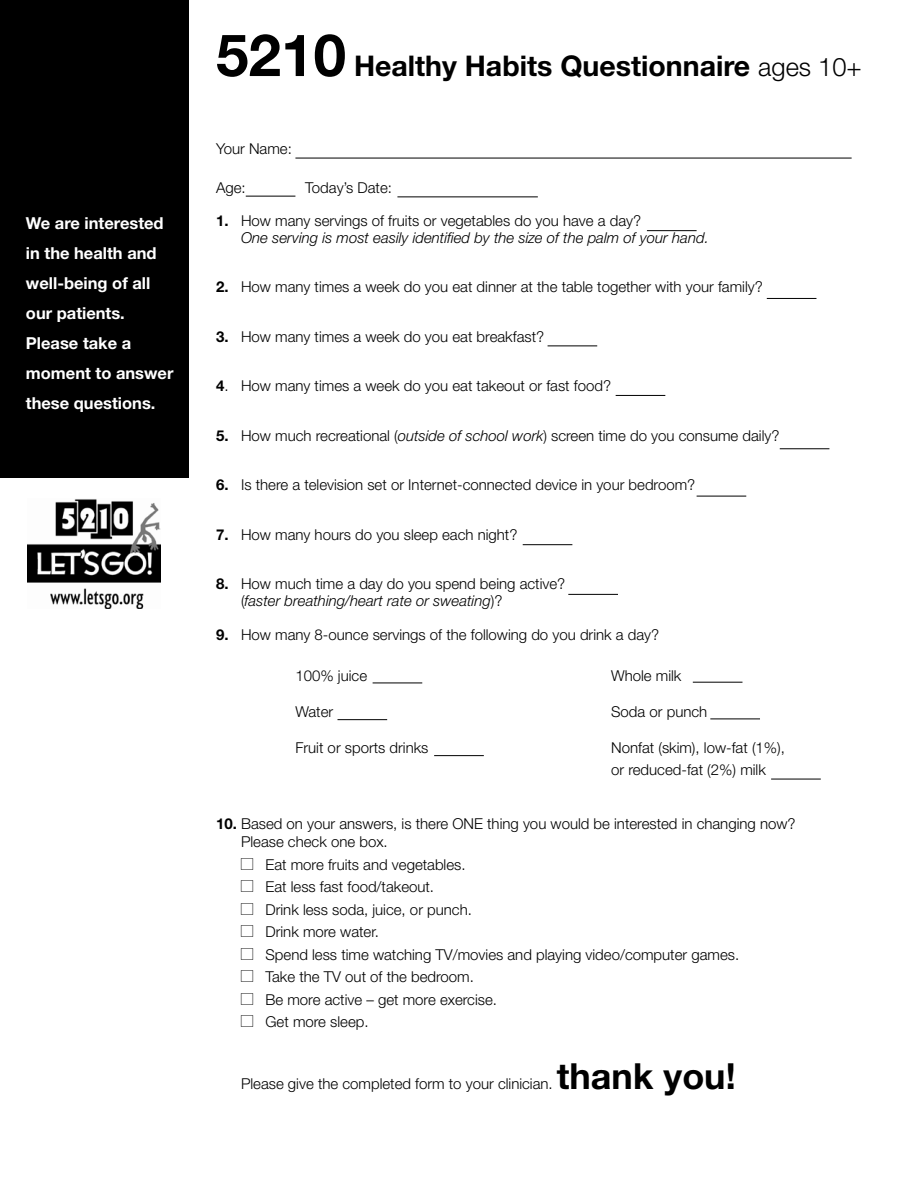
<style>
.page{position:relative;width:918px;height:1188px;background:#fff}
.page>*{position:absolute;margin:0;border:0;box-sizing:border-box;transform-origin:0 0}
.t1{font:700 36px "Helvetica Neue";color:#000}
.t2{font:700 28.5px "Helvetica Neue";color:#000}
.t3{font:700 16.5px/30px "Helvetica Neue";color:#fff}
.t4{font:300 15px/22.5px "Helvetica Neue";color:#000}
.t5{font:italic 300 15px/16.5px "Helvetica Neue";color:#000}
.s1{font-size:58.5px}
.s2{font-weight:300;font-size:25.5px}
.s3{font-weight:700;font-style:normal}
.s4{font-style:normal}
.s5{font-weight:700}
.s6{font-style:italic}
.s7{font-family:"Carta";font-weight:400}
</style>
<div class="page">
<div style="left:0;top:0;width:189px;height:477px;background:#000"></div>
<img style="left:27px;top:499px;width:134px;height:109px">
<hr style="left:373px;top:683px;width:49px;height:1px;background:#000">
<hr style="left:647px;top:230px;width:50px;height:1px;background:#000">
<hr style="left:246px;top:196px;width:49px;height:1px;background:#000">
<hr style="left:397px;top:197px;width:141px;height:1px;background:#000">
<hr style="left:767px;top:298px;width:49px;height:1px;background:#000">
<hr style="left:548px;top:346px;width:49px;height:1px;background:#000">
<hr style="left:616px;top:395px;width:49px;height:1px;background:#000">
<hr style="left:780px;top:448px;width:49px;height:1px;background:#000">
<hr style="left:697px;top:496px;width:49px;height:1px;background:#000">
<hr style="left:523px;top:544px;width:49px;height:1px;background:#000">
<hr style="left:568px;top:594px;width:50px;height:1px;background:#000">
<hr style="left:338px;top:719px;width:49px;height:1px;background:#000">
<hr style="left:434px;top:755px;width:50px;height:1px;background:#000">
<hr style="left:693px;top:682px;width:50px;height:1px;background:#000">
<hr style="left:710px;top:719px;width:50px;height:1px;background:#000">
<hr style="left:771px;top:779px;width:50px;height:1px;background:#000">
<hr style="left:295px;top:158px;width:557px;height:1px;background:#000">
<p class="t3" style="left:26px;top:207px;width:149px">We are interested in the health and well-being of all our patients.<br>Please take a moment to answer these questions.</p>
<h2 class="t2" style="left:216px;top:48px;width:647px"><span class="s1">5210</span> Healthy Habits Questionnaire <span class="s2">ages 10+</span></h2>
<p class="t4" style="left:216px;top:137px;width:77px">Your Name:</p>
<p class="t4" style="left:216px;top:176px;width:31px">Age:</p>
<p class="t4" style="left:305px;top:176px;width:88px">Today’s Date:</p>
<p class="t5" style="left:241px;top:213px;width:469px;text-indent:-25px"><span class="s3">1.</span> <span class="s4">How many servings of fruits or vegetables do you have a day?<br></span>One serving is most easily identified by the size of the palm of your hand.</p>
<p class="t4" style="left:216px;top:275px;width:548px"><span class="s5">2.</span> How many times a week do you eat dinner at the table together with your family?</p>
<p class="t4" style="left:216px;top:325px;width:330px"><span class="s5">3.</span> How many times a week do you eat breakfast?</p>
<p class="t4" style="left:216px;top:374px;width:397px"><span class="s5">4</span>. How many times a week do you eat takeout or fast food?</p>
<p class="t4" style="left:216px;top:424px;width:565px"><span class="s5">5.</span> How much recreational (<span class="s6">outside of school work</span>) screen time do you consume daily?</p>
<p class="t4" style="left:216px;top:473px;width:481px"><span class="s5">6.</span> Is there a television set or Internet-connected device in your bedroom?</p>
<p class="t4" style="left:216px;top:523px;width:303px"><span class="s5">7.</span> How many hours do you sleep each night?</p>
<p class="t4" style="left:241px;top:575px;width:326px;line-height:16.5px;text-indent:-25px"><span class="s5">8.</span> How much time a day do you spend being active? (<span class="s6">faster breathing/heart rate or sweating</span>)?</p>
<p class="t4" style="left:216px;top:623px;width:445px"><span class="s5">9.</span> How many 8-ounce servings of the following do you drink a day?</p>
<p class="t4" style="left:295px;top:664px;width:73px">100% juice</p>
<p class="t4" style="left:295px;top:700px;width:39px">Water</p>
<p class="t4" style="left:295px;top:736px;width:135px">Fruit or sports drinks</p>
<p class="t4" style="left:611px;top:664px;width:72px">Whole milk</p>
<p class="t4" style="left:611px;top:700px;width:98px">Soda or punch</p>
<p class="t4" style="left:611px;top:736px;width:175px">Nonfat (skim), low-fat (1%), or reduced-fat (2%) milk</p>
<p class="t4" style="left:241px;top:815px;width:556px;line-height:18px;text-indent:-25px"><span class="s5">10.</span> Based on your answers, is there ONE thing you would be interested in changing now?<br>Please check one box.</p>
<p class="t4" style="left:241px;top:853px;width:500px"><span class="s7">l</span> Eat more fruits and vegetables.<br><span class="s7">l</span> Eat less fast food/takeout.<br><span class="s7">l</span> Drink less soda, juice, or punch.<br><span class="s7">l</span> Drink more water.<br><span class="s7">l</span> Spend less time watching TV/movies and playing video/computer games. <span class="s7">l</span> Take the TV out of the bedroom.<br><span class="s7">l</span> Be more active – get more exercise.<br><span class="s7">l</span> Get more sleep.</p>
<h1 class="t1" style="left:557px;top:1053px;width:180px">thank you!</h1>
<p class="t4" style="left:241px;top:1072px;width:313px">Please give the completed form to your clinician.</p>
</div>
